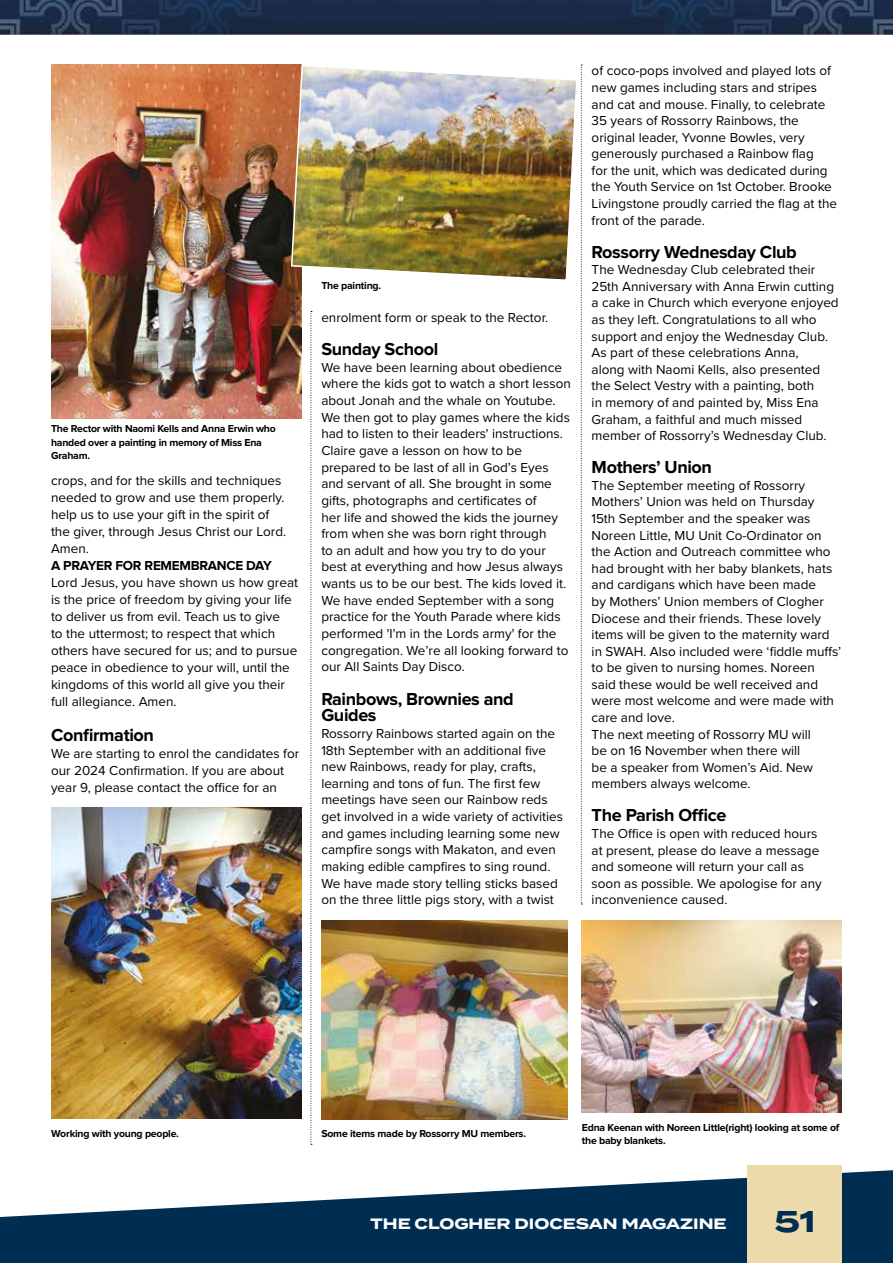
<style>
.page{position:relative;width:893px;height:1263px;background:#fff}
.page>*{position:absolute;margin:0;border:0;box-sizing:border-box;transform-origin:0 0}
.t1{font:700 30px "Termina";color:#002e52}
.t2{font:700 18px/16.6px "Proxima Nova";letter-spacing:-.02em;color:#000}
.t3{font:700 15px "Termina";color:#fff}
.t4{font:13.5px/16.6px "Proxima Nova";color:#000}
.t5{font:700 13.5px "Proxima Nova";letter-spacing:-.02em;color:#000}
.t6{font:700 10.5px/13.5px "Proxima Nova";letter-spacing:-.02em;color:#000}
</style>
<div class="page">
<svg style="left:311px;top:311px;width:1px;height:834px"></svg>
<svg style="left:581px;top:65px;width:1px;height:839px"></svg>
<svg style="left:0;top:1169px;width:893px;height:94px;fill:#002e52"></svg>
<img style="left:0;top:0;width:893px;height:34px">
<div style="left:748px;top:1165px;width:94px;height:98px;background:#eddaab"></div>
<img style="left:51px;top:807px;width:250px;height:311px">
<img style="left:51px;top:64px;width:250px;height:354px">
<img style="left:321px;top:920px;width:246px;height:199px">
<img style="left:582px;top:920px;width:260px;height:192px">
<img style="left:290px;top:64px;width:286px;height:218px">
<p class="t6" style="left:51px;top:422px;width:226px">The Rector with Naomi Kells and Anna Erwin who handed over a painting in memory of Miss Ena<br>Graham.</p>
<p class="t4" style="left:51px;top:471px;width:237px;line-height:17.1px">crops, and for the skills and techniques needed to grow and use them properly. help us to use your gift in the spirit of the giver, through Jesus Christ our Lord.<br>Amen.</p>
<p class="t5" style="left:51px;top:559px;width:222px">A PRAYER FOR REMEMBRANCE DAY</p>
<p class="t4" style="left:51px;top:573px;width:249px;line-height:17.1px">Lord Jesus, you have shown us how great is the price of freedom by giving your life to deliver us from evil. Teach us to give<br>to the uttermost; to respect that which others have secured for us; and to pursue peace in obedience to your will, until the kingdoms of this world all give you their full allegiance. Amen.</p>
<h2 class="t2" style="left:51px;top:727px;width:104px">Confirmation</h2>
<p class="t4" style="left:51px;top:744px;width:250px;line-height:17.1px">We are starting to enrol the candidates for our 2024 Confirmation. If you are about year 9, please contact the office for an</p>
<p class="t6" style="left:321px;top:279px;width:61px">The painting.</p>
<p class="t4" style="left:321px;top:308px;width:228px">enrolment form or speak to the Rector.</p>
<h2 class="t2" style="left:321px;top:341px;width:118px">Sunday School</h2>
<p class="t4" style="left:321px;top:358px;width:251px">We have been learning about obedience where the kids got to watch a short lesson about Jonah and the whale on Youtube.<br>We then got to play games where the kids had to listen to their leaders' instructions.<br>Claire gave a lesson on how to be prepared to be last of all in God’s Eyes and servant of all. She brought in some gifts, photographs and certificates of<br>her life and showed the kids the journey from when she was born right through<br>to an adult and how you try to do your best at everything and how Jesus always wants us to be our best. The kids loved it.<br>We have ended September with a song practice for the Youth Parade where kids performed 'I'm in the Lords army' for the congregation. We’re all looking forward to our All Saints Day Disco.</p>
<h2 class="t2" style="left:321px;top:691px;width:194px">Rainbows, Brownies and<br>Guides</h2>
<p class="t4" style="left:321px;top:724px;width:243px">Rossorry Rainbows started again on the 18th September with an additional five new Rainbows, ready for play, crafts, learning and tons of fun. The first few meetings have seen our Rainbow reds get involved in a wide variety of activities and games including learning some new campfire songs with Makaton, and even making edible campfires to sing round.<br>We have made story telling sticks based on the three little pigs story, with a twist</p>
<p class="t4" style="left:592px;top:62px;width:247px">of coco-pops involved and played lots of new games including stars and stripes and cat and mouse. Finally, to celebrate 35 years of Rossorry Rainbows, the original leader, Yvonne Bowles, very generously purchased a Rainbow flag<br>for the unit, which was dedicated during the Youth Service on 1st October. Brooke Livingstone proudly carried the flag at the front of the parade.</p>
<h2 class="t2" style="left:592px;top:244px;width:207px">Rossorry Wednesday Club</h2>
<p class="t4" style="left:592px;top:261px;width:249px">The Wednesday Club celebrated their 25th Anniversary with Anna Erwin cutting a cake in Church which everyone enjoyed as they left. Congratulations to all who support and enjoy the Wednesday Club.<br>As part of these celebrations Anna,<br>along with Naomi Kells, also presented the Select Vestry with a painting, both<br>in memory of and painted by, Miss Ena Graham, a faithful and much missed member of Rossorry’s Wednesday Club.</p>
<h2 class="t2" style="left:592px;top:460px;width:122px">Mothers’ Union</h2>
<p class="t4" style="left:592px;top:476px;width:251px">The September meeting of Rossorry Mothers’ Union was held on Thursday 15th September and the speaker was Noreen Little, MU Unit Co-Ordinator on the Action and Outreach committee who had brought with her baby blankets, hats and cardigans which have been made<br>by Mothers’ Union members of Clogher Diocese and their friends. These lovely items will be given to the maternity ward in SWAH. Also included were ‘fiddle muffs’ to be given to nursing homes. Noreen said these would be well received and were most welcome and were made with care and love.<br>The next meeting of Rossorry MU will<br>be on 16 November when there will<br>be a speaker from Women’s Aid. New members always welcome.</p>
<h2 class="t2" style="left:592px;top:808px;width:136px">The Parish Office</h2>
<p class="t4" style="left:592px;top:825px;width:232px">The Office is open with reduced hours at present, please do leave a message and someone will return your call as soon as possible. We apologise for any inconvenience caused.</p>
<p class="t6" style="left:51px;top:1127px;width:129px">Working with young people.</p>
<p class="t6" style="left:582px;top:1121px;width:259px">Edna Keenan with Noreen Little(right) looking at some of the baby blankets.</p>
<p class="t6" style="left:321px;top:1127px;width:206px">Some items made by Rossorry MU members.</p>
<p class="t3" style="left:371px;top:1212px;width:358px">THE CLOGHER DIOCESAN MAGAZINE</p>
<h1 class="t1" style="left:774px;top:1199px;width:43px">51</h1>
</div>
